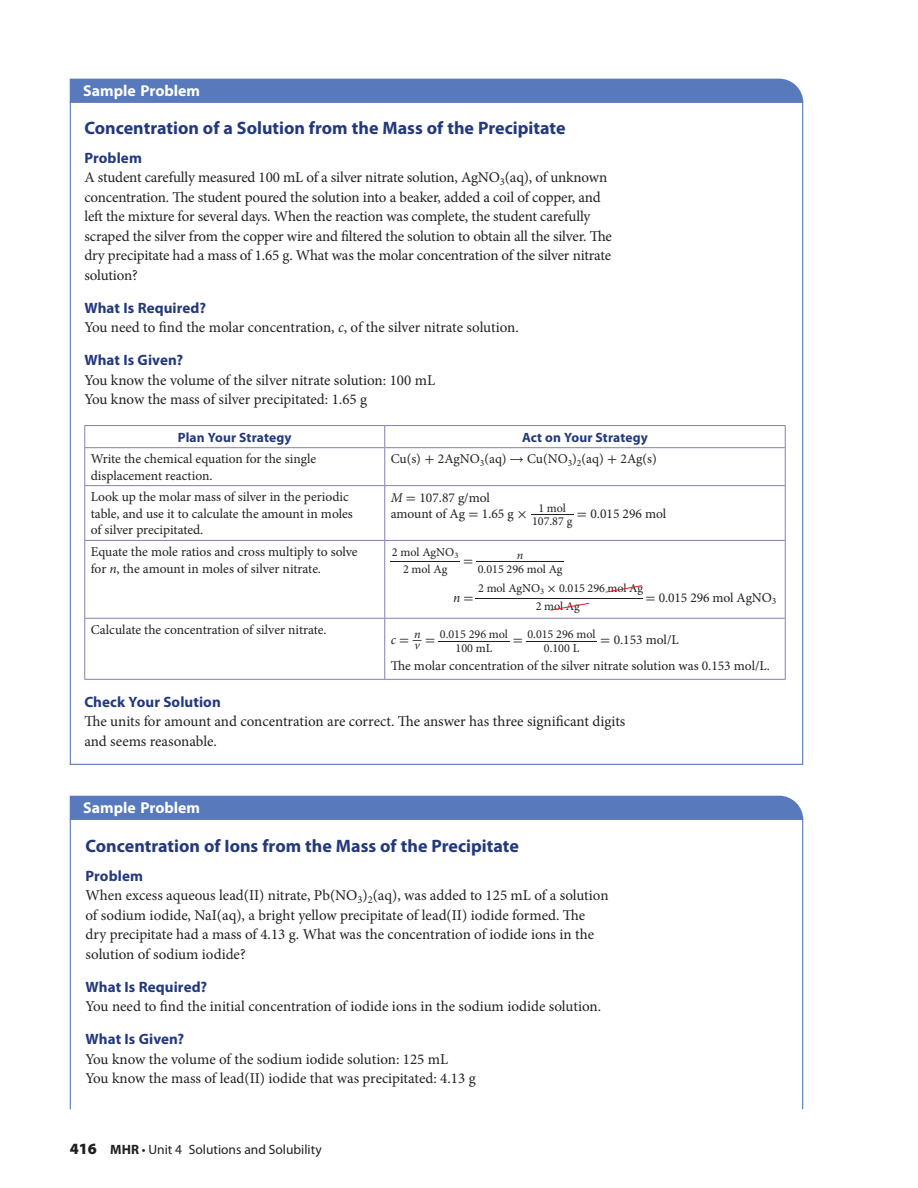
<style>
.page{position:relative;width:918px;height:1188px;background:#fff}
.page>*{position:absolute;margin:0;border:0;box-sizing:border-box;transform-origin:0 0}
.t1{font:700 18px "Myriad Pro";color:#23397e}
.t2{font:700 15.75px "Myriad Pro";color:#fff}
.t3{font:15.75px "Minion Pro";color:#231f20;scale:4.47 1}
.t4{font:15.75px "Minion Pro";color:#231f20;scale:4.36 1}
.t5{font:15.75px "Minion Pro";color:#231f20;scale:7.13 1}
.t6{font:15px/19.5px "Minion Pro";letter-spacing:-.01em;color:#231f20}
.t7{font:700 15px "Myriad Pro";letter-spacing:.005em;color:#23397e}
.t8{font:13.5px/16.5px "Minion Pro";color:#231f20}
.t9{font:13.5px "Myriad Pro";color:#231f20}
.t10{font:700 13.5px "Myriad Pro";letter-spacing:.01em;color:#23397e}
.t11{font:italic 13.5px "Minion Pro";color:#231f20}
.t12{font:12.15px/17.4px "Minion Pro";color:#231f20;text-align:center}
.s1{font-style:italic}
.s2{font-family:"Uni Math"}
.s3{font-style:italic;font-size:12.15px}
.s4{font-family:"Uni Math";font-style:normal}
.s5{font-weight:900;font-size:15.75px}
.s6{font-weight:700}
</style>
<div class="page">
<svg style="left:85px;top:448px;width:700px;height:231px"></svg>
<hr style="left:84px;top:425px;width:301px;height:1px;background:#8182ae">
<svg style="left:84px;top:426px;width:1px;height:21px"></svg>
<hr style="left:385px;top:425px;width:401px;height:1px;background:#8182ae">
<svg style="left:384px;top:426px;width:1px;height:21px"></svg>
<svg style="left:785px;top:426px;width:1px;height:21px"></svg>
<hr style="left:84px;top:447px;width:301px;height:1px;background:#8182ae">
<hr style="left:84px;top:448px;width:1px;height:37px;background:#8182ae">
<hr style="left:385px;top:447px;width:401px;height:1px;background:#8182ae">
<hr style="left:384px;top:448px;width:1px;height:37px;background:#8182ae">
<hr style="left:785px;top:448px;width:1px;height:37px;background:#8182ae">
<hr style="left:84px;top:485px;width:301px;height:1px;background:#8182ae">
<hr style="left:84px;top:486px;width:1px;height:54px;background:#8182ae">
<hr style="left:385px;top:485px;width:401px;height:1px;background:#8182ae">
<hr style="left:384px;top:486px;width:1px;height:54px;background:#8182ae">
<hr style="left:785px;top:486px;width:1px;height:54px;background:#8182ae">
<hr style="left:84px;top:540px;width:301px;height:1px;background:#8182ae">
<hr style="left:84px;top:541px;width:1px;height:77px;background:#8182ae">
<hr style="left:385px;top:540px;width:401px;height:1px;background:#8182ae">
<hr style="left:384px;top:541px;width:1px;height:77px;background:#8182ae">
<hr style="left:785px;top:541px;width:1px;height:77px;background:#8182ae">
<hr style="left:84px;top:618px;width:301px;height:1px;background:#8182ae">
<hr style="left:84px;top:619px;width:1px;height:60px;background:#8182ae">
<hr style="left:385px;top:618px;width:401px;height:1px;background:#8182ae">
<hr style="left:384px;top:619px;width:1px;height:60px;background:#8182ae">
<hr style="left:785px;top:619px;width:1px;height:60px;background:#8182ae">
<hr style="left:84px;top:679px;width:702px;height:1px;background:#8182ae">
<div style="left:70px;top:79px;width:733px;height:24px;background:#587abc"></div>
<svg style="left:550px;top:602px;width:40px;height:9px"></svg>
<svg style="left:605px;top:585px;width:38px;height:8px"></svg>
<div style="left:70px;top:796px;width:733px;height:24px;background:#587abc"></div>
<p class="t2" style="left:83px;top:85px;width:118px">Sample Problem</p>
<p class="t1" style="left:84px;top:121px;width:483px">Concentration of a Solution from the Mass of the Precipitate</p>
<p class="t7" style="left:84px;top:152px;width:59px">Problem</p>
<p class="t6" style="left:84px;top:169px;width:529px">A student carefully measured 100 mL of a silver nitrate solution, AgNO<sub>3</sub>(aq), of unknown concentration. The student poured the solution into a beaker, added a coil of copper, and left the mixture for several days. When the reaction was complete, the student carefully scraped the silver from the copper wire and filtered the solution to obtain all the silver. The dry precipitate had a mass of 1.65 g. What was the molar concentration of the silver nitrate solution?</p>
<p class="t7" style="left:84px;top:302px;width:123px">What Is Required?</p>
<p class="t6" style="left:84px;top:319px;width:436px">You need to find the molar concentration, <span class="s1">c</span>, of the silver nitrate solution.</p>
<p class="t7" style="left:84px;top:354px;width:100px">What Is Given?</p>
<p class="t6" style="left:84px;top:371px;width:352px">You know the volume of the silver nitrate solution: 100 mL<br>You know the mass of silver precipitated: 1.65 g</p>
<p class="t10" style="left:178px;top:432px;width:115px">Plan Your Strategy</p>
<p class="t10" style="left:522px;top:432px;width:127px">Act on Your Strategy</p>
<p class="t8" style="left:91px;top:452px;width:227px">Write the chemical equation for the single displacement reaction.</p>
<p class="t8" style="left:391px;top:452px;width:268px">Cu(s) <span class="s2">+</span> 2AgNO<sub>3</sub>(aq) <span class="s2">→</span> Cu(NO<sub>3</sub>)<sub>2</sub>(aq) <span class="s2">+</span> 2Ag(s)</p>
<p class="t8" style="left:91px;top:490px;width:264px">Look up the molar mass of silver in the periodic table, and use it to calculate the amount in moles of silver precipitated.</p>
<p class="t8" style="left:391px;top:490px;width:277px"><span class="s1">M</span> <span class="s2">=</span> 107.87 g/mol<br>amount of Ag <span class="s2">=</span> 1.65 g <span class="s2">×</span> <sup>_</sup><sup>1</sup> <sup>mol</sup> <span class="s2">=</span> 0.015 296 mol</p>
<p class="t12" style="left:532px;top:514px;width:42px">107.87 g</p>
<p class="t8" style="left:91px;top:545px;width:268px">Equate the mole ratios and cross multiply to solve for <span class="s1">n</span>, the amount in moles of silver nitrate.</p>
<p class="t4" style="left:391px;top:549px;width:41px">__<sub>=</sub> _ _<span class="s3">n</span></p>
<p class="t12" style="left:392px;top:544px;width:68px">2 mol AgNO<sub>3<br></sub>2 mol Ag</p>
<p class="t12" style="left:478px;top:562px;width:86px">0.015 296 mol Ag</p>
<p class="t5" style="left:453px;top:585px;width:28px"><sub>n</sub> <sub>=</sub> ___</p>
<p class="t12" style="left:478px;top:581px;width:166px">2 mol AgNO<sub>3</sub> <span class="s2">×</span> 0.015 296 mol Ag<br>2 mol Ag</p>
<p class="t8" style="left:645px;top:590px;width:133px"><span class="s2">=</span> 0.015 296 mol AgNO<sub>3</sub></p>
<p class="t8" style="left:91px;top:623px;width:237px">Calculate the concentration of silver nitrate.</p>
<p class="t12" style="left:440px;top:628px;width:70px;line-height:13.8px">0.015 296 mol<br>100 mL</p>
<p class="t12" style="left:527px;top:628px;width:70px;line-height:13.8px">0.015 296 mol<br>0.100 L</p>
<p class="t11" style="left:391px;top:632px;width:32px">c <span class="s4">=</span> <sup>_</sup><sup>n</sup></p>
<p class="t8" style="left:391px;top:628px;width:381px;line-height:26px;text-indent:209px"><span class="s2">=</span> 0.153 mol/L<br>The molar concentration of the silver nitrate solution was 0.153 mol/L.</p>
<p class="t3" style="left:415px;top:628px;width:42px"><sub>v</sub> <sub>=</sub> __<sub>=</sub> __</p>
<p class="t7" style="left:84px;top:696px;width:138px">Check Your Solution</p>
<p class="t6" style="left:84px;top:713px;width:543px">The units for amount and concentration are correct. The answer has three significant digits and seems reasonable.</p>
<p class="t2" style="left:83px;top:802px;width:118px">Sample Problem</p>
<p class="t1" style="left:86px;top:839px;width:435px">Concentration of Ions from the Mass of the Precipitate</p>
<p class="t7" style="left:86px;top:870px;width:59px">Problem</p>
<p class="t6" style="left:86px;top:887px;width:525px">When excess aqueous lead(II) nitrate, Pb(NO<sub>3</sub>)<sub>2</sub>(aq), was added to 125 mL of a solution of sodium iodide, NaI(aq), a bright yellow precipitate of lead(II) iodide formed. The dry precipitate had a mass of 4.13 g. What was the concentration of iodide ions in the solution of sodium iodide?</p>
<p class="t7" style="left:86px;top:981px;width:123px">What Is Required?</p>
<p class="t6" style="left:86px;top:998px;width:517px">You need to find the initial concentration of iodide ions in the sodium iodide solution.</p>
<p class="t7" style="left:86px;top:1034px;width:100px">What Is Given?</p>
<p class="t6" style="left:86px;top:1051px;width:392px">You know the volume of the sodium iodide solution: 125 mL<br>You know the mass of lead(II) iodide that was precipitated: 4.13 g</p>
<p class="t9" style="left:70px;top:1144px;width:253px"><span class="s5">416</span> <span class="s6">MHR</span> • Unit 4 Solutions and Solubility</p>
</div>
